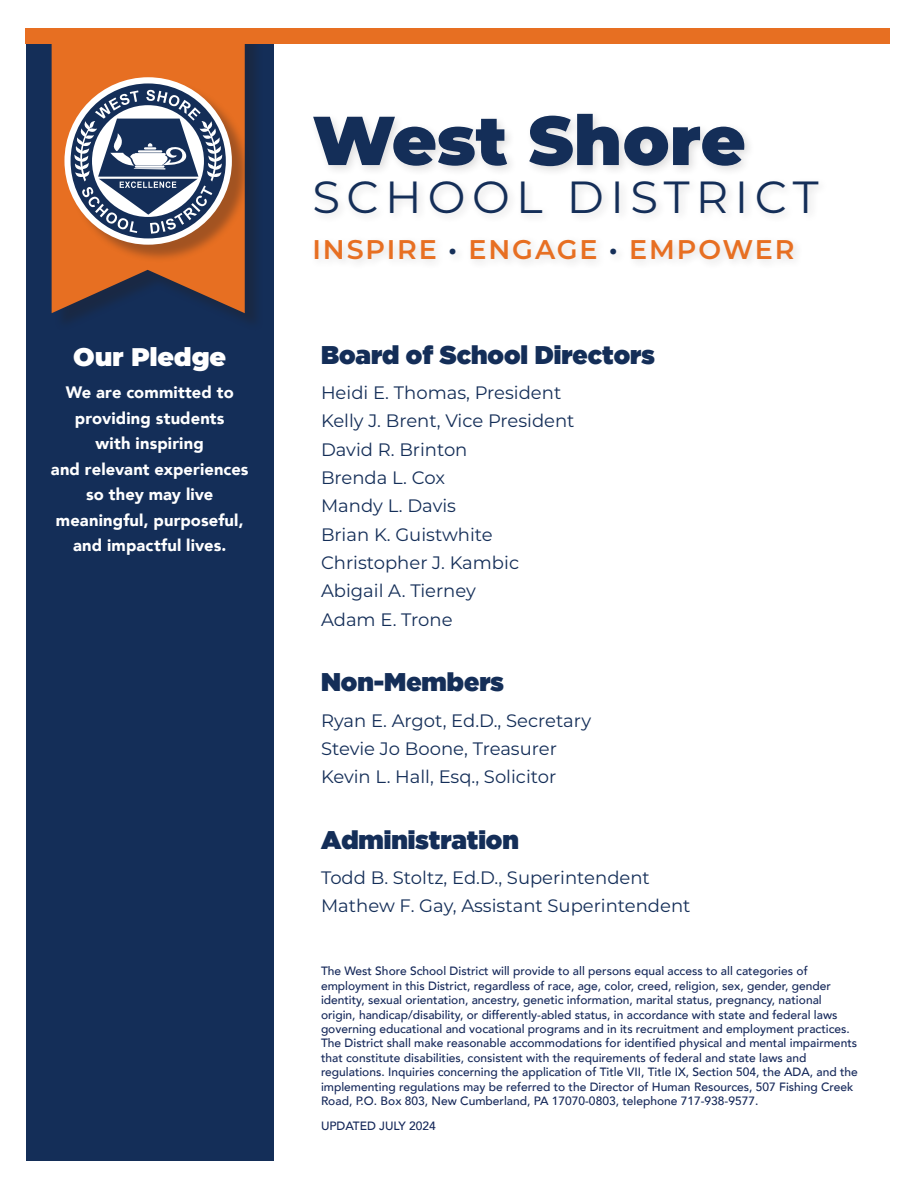
<style>
.page{position:relative;width:918px;height:1188px;background:#fff}
.page>*{position:absolute;margin:0;border:0;box-sizing:border-box;transform-origin:0 0}
.t1{font:900 69px "Montserrat";color:#142e58}
.t2{font:45px "Montserrat";letter-spacing:.14em;color:#142e58}
.t3{font:600 27px "Montserrat";letter-spacing:.07em;color:#e76f22}
.t4{font:25.5px "Gotham Ultra";color:#142e58}
.t5{font:900 25.5px "Montserrat";letter-spacing:-.01em;color:#fff}
.t6{font:18px/28.3px "Montserrat";color:#142e58}
.t7{font:900 16.5px/25.5px "Avenir";letter-spacing:.01em;color:#fff;text-align:center}
.t8{font:500 12px/14.4px "Avenir";color:#142759}
.s1{color:#142e58}
</style>
<div class="page">
<div style="left:26px;top:44px;width:248px;height:1117px;background:#142e58"></div>
<div style="left:309px;top:109px;width:521px;height:162px;background:#231f20;opacity:.15"></div>
<div style="left:54px;top:31px;width:209px;height:300px;background:#231f20;opacity:.35"></div>
<svg style="left:52px;top:44px;width:193px;height:269px;background:#b9602b"></svg>
<div style="left:67px;top:80px;width:183px;height:183px;background:#231f20;opacity:.35"></div>
<div style="left:64px;top:77px;width:168px;height:168px;background:#fff;border-radius:50%"></div>
<svg style="left:71px;top:83px;width:155px;height:155px"></svg>
<div style="left:26px;top:28px;width:864px;height:16px;background:#e76f22"></div>
<h3 class="t5" style="left:73px;top:338px;width:155px">Our Pledge</h3>
<h3 class="t7" style="left:51px;top:379px;width:199px">We are committed to providing students<br>with inspiring<br>and relevant experiences so they may live meaningful, purposeful, and impactful lives.</h3>
<h1 class="t1" style="left:312px;top:89px;width:435px">West Shore</h1>
<h2 class="t2" style="left:312px;top:166px;width:508px">SCHOOL DISTRICT</h2>
<h3 class="t3" style="left:312px;top:230px;width:484px">INSPIRE <span class="s1">•</span> ENGAGE <span class="s1">•</span> EMPOWER</h3>
<h3 class="t4" style="left:321px;top:340px;width:335px">Board of School Directors</h3>
<h3 class="t6" style="left:321px;top:378px;width:255px">Heidi E. Thomas, President<br>Kelly J. Brent, Vice President<br>David R. Brinton<br>Brenda L. Cox<br>Mandy L. Davis<br>Brian K. Guistwhite<br>Christopher J. Kambic<br>Abigail A. Tierney<br>Adam E. Trone</h3>
<h3 class="t4" style="left:321px;top:668px;width:184px">Non-Members</h3>
<h3 class="t6" style="left:321px;top:705px;width:272px">Ryan E. Argot, Ed.D., Secretary<br>Stevie Jo Boone, Treasurer<br>Kevin L. Hall, Esq., Solicitor</h3>
<h3 class="t4" style="left:321px;top:825px;width:199px">Administration</h3>
<h3 class="t6" style="left:321px;top:863px;width:371px">Todd B. Stoltz, Ed.D., Superintendent<br>Mathew F. Gay, Assistant Superintendent</h3>
<p class="t8" style="left:321px;top:963px;width:538px">The West Shore School District will provide to all persons equal access to all categories of employment in this District, regardless of race, age, color, creed, religion, sex, gender, gender identity, sexual orientation, ancestry, genetic information, marital status, pregnancy, national origin, handicap/disability, or differently-abled status, in accordance with state and federal laws governing educational and vocational programs and in its recruitment and employment practices.<br>The District shall make reasonable accommodations for identified physical and mental impairments that constitute disabilities, consistent with the requirements of federal and state laws and regulations. Inquiries concerning the application of Title VII, Title IX, Section 504, the ADA, and the implementing regulations may be referred to the Director of Human Resources, 507 Fishing Creek Road, P.O. Box 803, New Cumberland, PA 17070-0803, telephone 717-938-9577.</p>
<p class="t8" style="left:321px;top:1118px;width:116px">UPDATED JULY 2024</p>
</div>
